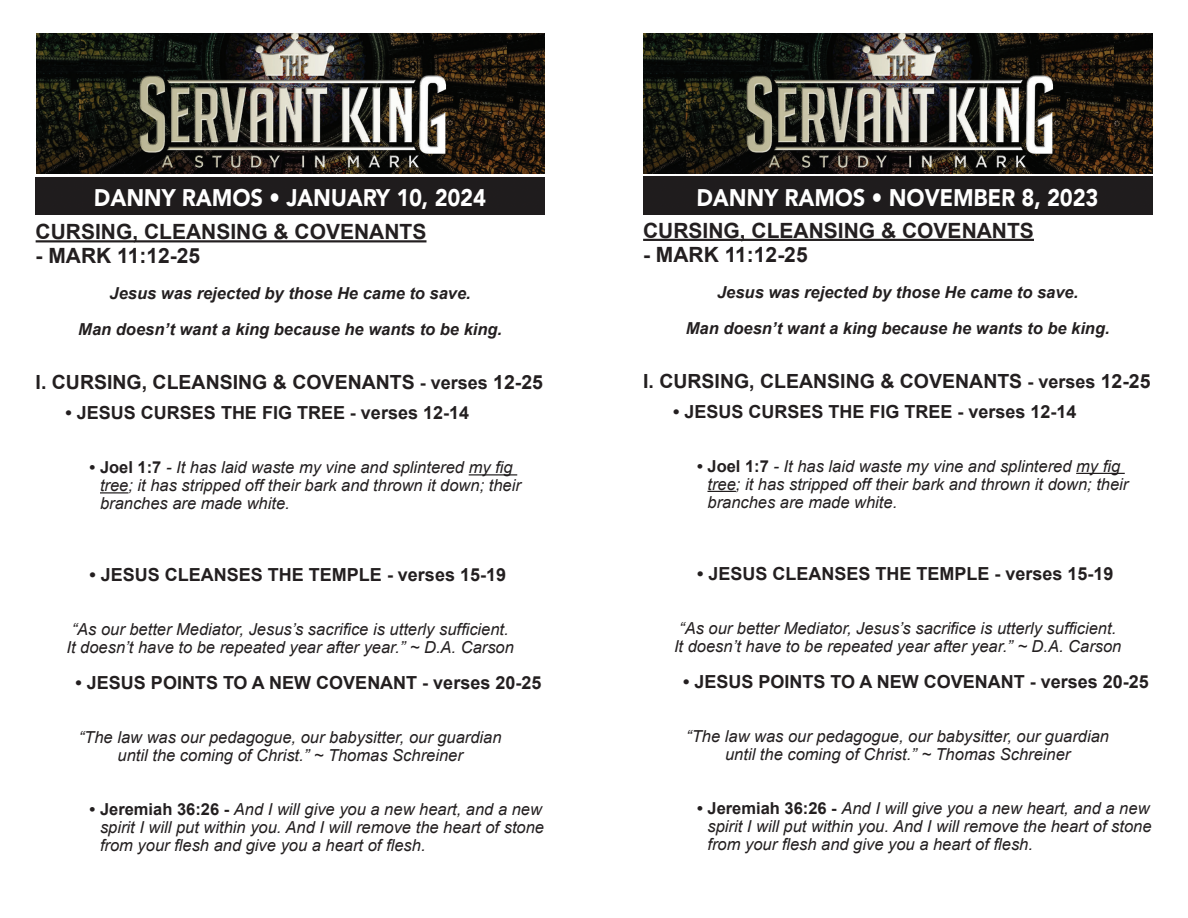
<style>
.page{position:relative;width:1188px;height:918px;background:#fff}
.page>*{position:absolute;margin:0;border:0;box-sizing:border-box;transform-origin:0 0}
.t1{font:900 24px "Avenir";color:#fff;scale:.9 1}
.t2{font:700 21px "Arial";color:#231f20}
.t3{font:700 19.5px "Arial";color:#231f20}
.t4{font:700 18px "Arial";color:#231f20}
.t5{font:italic 16.5px/18px "Arial";color:#231f20}
.t6{font:italic 700 16.5px/36px "Arial";color:#231f20;text-align:center}
.s1{font-size:18px}
.s2{font-weight:700;font-style:normal}
</style>
<div class="page">
<hr style="left:36px;top:240px;width:390px;height:2px;background:#231f20">
<hr style="left:469px;top:474px;width:48px;height:2px;background:#231f20">
<hr style="left:100px;top:492px;width:28px;height:2px;background:#231f20">
<div style="left:36px;top:177px;width:509px;height:38px;background:#1f1c1d"></div>
<img style="left:36px;top:34px;width:509px;height:140px">
<hr style="left:643px;top:239px;width:391px;height:2px;background:#231f20">
<hr style="left:1076px;top:473px;width:49px;height:1px;background:#231f20">
<svg style="left:708px;top:491px;width:28px;height:1px"></svg>
<div style="left:643px;top:177px;width:509px;height:38px;background:#1f1c1d"></div>
<img style="left:644px;top:34px;width:508px;height:140px">
<h1 class="t1" style="left:94px;top:177px;width:438px">DANNY RAMOS • JANUARY 10, 2024</h1>
<p class="t2" style="left:36px;top:218px;width:392px">CURSING, CLEANSING &amp; COVENANTS</p>
<p class="t2" style="left:36px;top:242px;width:166px">- MARK 11:12-25</p>
<p class="t6" style="left:78px;top:276px;width:425px">Jesus was rejected by those He came to save.<br>Man doesn’t want a king because he wants to be king.</p>
<p class="t3" style="left:36px;top:369px;width:509px">I. CURSING, CLEANSING &amp; COVENANTS <span class="s1">- verses</span> 12-25</p>
<p class="t4" style="left:66px;top:401px;width:405px">• JESUS CURSES THE FIG TREE - verses 12-14</p>
<p class="t5" style="left:100px;top:459px;width:422px;text-indent:-10px"><span class="s2">• Joel 1:7</span> - It has laid waste my vine and splintered my fig tree; it has stripped off their bark and thrown it down; their branches are made white.</p>
<p class="t4" style="left:90px;top:563px;width:418px">• JESUS CLEANSES THE TEMPLE - verses 15-19</p>
<p class="t5" style="left:67px;top:621px;width:449px;text-align:center">“As our better Mediator, Jesus’s sacrifice is utterly sufficient.<br>It doesn’t have to be repeated year after year.” ~ D.A. Carson</p>
<p class="t4" style="left:76px;top:671px;width:467px">• JESUS POINTS TO A NEW COVENANT - verses 20-25</p>
<p class="t5" style="left:79px;top:729px;width:424px;text-align:center">“The law was our pedagogue, our babysitter, our guardian until the coming of Christ.” ~ Thomas Schreiner</p>
<p class="t5" style="left:100px;top:801px;width:446px;text-indent:-10px"><span class="s2">• Jeremiah 36:26 -</span> And I will give you a new heart, and a new spirit I will put within you. And I will remove the heart of stone from your flesh and give you a heart of flesh.</p>
<h1 class="t1" style="left:697px;top:177px;width:449px">DANNY RAMOS • NOVEMBER 8, 2023</h1>
<p class="t2" style="left:643px;top:216px;width:392px">CURSING, CLEANSING &amp; COVENANTS</p>
<p class="t2" style="left:643px;top:240px;width:166px">- MARK 11:12-25</p>
<p class="t6" style="left:686px;top:275px;width:425px">Jesus was rejected by those He came to save.<br>Man doesn’t want a king because he wants to be king.</p>
<p class="t3" style="left:643px;top:368px;width:509px">I. CURSING, CLEANSING &amp; COVENANTS <span class="s1">- verses</span> 12-25</p>
<p class="t4" style="left:673px;top:399px;width:405px">• JESUS CURSES THE FIG TREE - verses 12-14</p>
<p class="t5" style="left:708px;top:457px;width:422px;text-indent:-10px"><span class="s2">• Joel 1:7</span> - It has laid waste my vine and splintered my fig tree; it has stripped off their bark and thrown it down; their branches are made white.</p>
<p class="t4" style="left:697px;top:561px;width:418px">• JESUS CLEANSES THE TEMPLE - verses 15-19</p>
<p class="t5" style="left:674px;top:619px;width:449px;text-align:center">“As our better Mediator, Jesus’s sacrifice is utterly sufficient.<br>It doesn’t have to be repeated year after year.” ~ D.A. Carson</p>
<p class="t4" style="left:683px;top:669px;width:467px">• JESUS POINTS TO A NEW COVENANT - verses 20-25</p>
<p class="t5" style="left:686px;top:727px;width:424px;text-align:center">“The law was our pedagogue, our babysitter, our guardian until the coming of Christ.” ~ Thomas Schreiner</p>
<p class="t5" style="left:708px;top:799px;width:446px;text-indent:-10px"><span class="s2">• Jeremiah 36:26 -</span> And I will give you a new heart, and a new spirit I will put within you. And I will remove the heart of stone from your flesh and give you a heart of flesh.</p>
</div>
